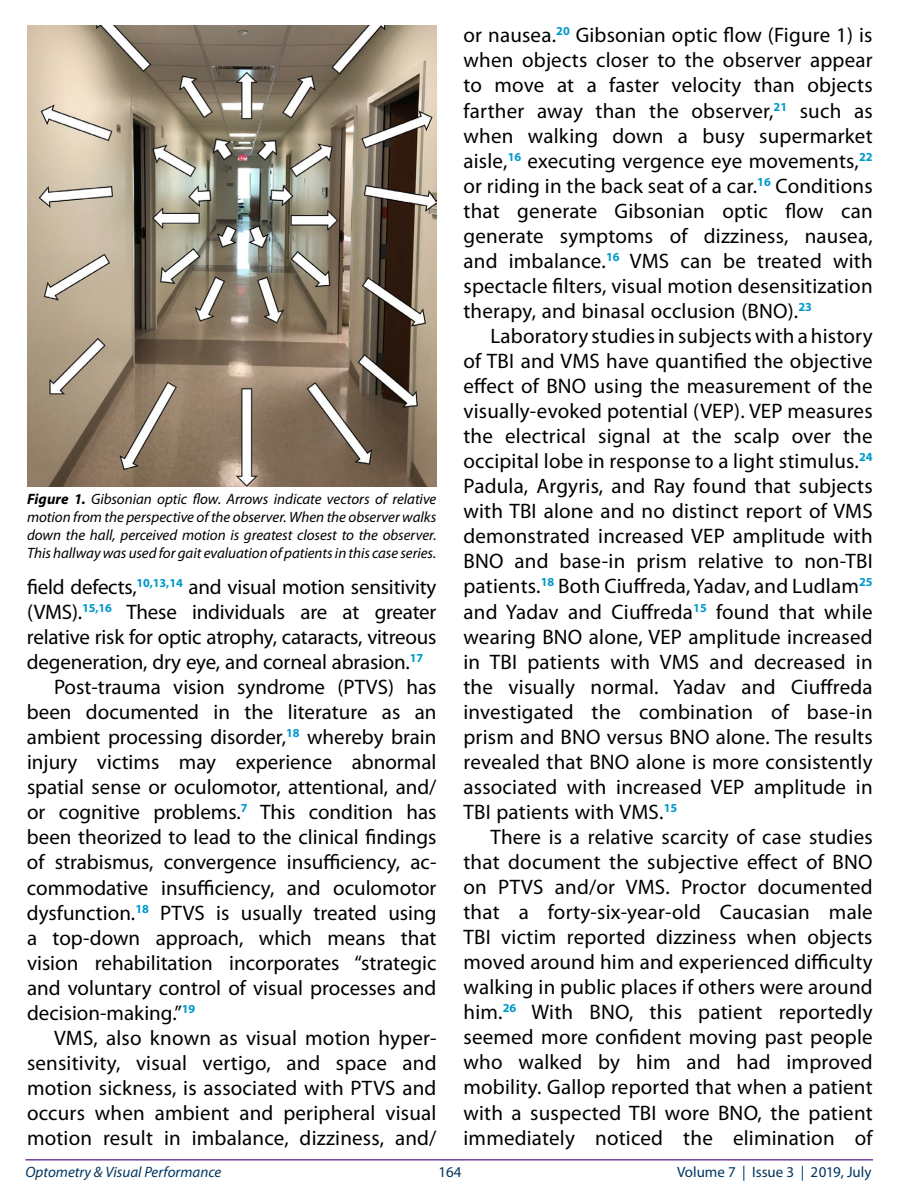
<style>
.page{position:relative;width:900px;height:1200px;background:#fff}
.page>*{position:absolute;margin:0;border:0;box-sizing:border-box;transform-origin:0 0}
.t1{font:21px/25px "Myriad Pro";color:#000;text-align:justify}
.t2{font:italic 15px/18px "Myriad Pro";letter-spacing:-.005em;color:#000;text-align:justify}
.t3{font:italic 15px "Myriad Pro";color:#00355f}
.t4{font:15px "Myriad Pro";color:#00355f}
.t5{font:9.45px "Helvetica";letter-spacing:.005em;color:#000}
.s1{font-weight:700}
</style>
<div class="page">
<hr style="left:26px;top:1159px;width:847px;height:2px;background:#733fa0">
<img style="left:27px;top:26px;width:409px;height:461px">
<p class="t2" style="left:27px;top:490px;width:411px"><span class="s1">Figure 1.</span> Gibsonian optic flow. Arrows indicate vectors of relative motion from the perspective of the observer. When the observer walks down the hall, perceived motion is greatest closest to the observer.<br>This hallway was used for gait evaluation of patients in this case series.</p>
<p class="t5" style="left:24px;top:492px;width:407px"><span class="s1">Figure:</span> Gibsonian optic flow. Arrows indicate vectors of relative motion from the perspective of</p>
<p class="t5" style="left:24px;top:512px;width:367px">the observer. This hallway was used for gait evaluation of patients in this case series.</p>
<p class="t1" style="left:27px;top:575px;width:411px">field defects,<sup>10,13,14</sup> and visual motion sensitivity</p>
<p class="t1" style="left:27px;top:600px;width:411px">(VMS).<sup>15,16</sup> These individuals are at greater</p>
<p class="t1" style="left:27px;top:625px;width:411px">relative risk for optic atrophy, cataracts, vitreous</p>
<p class="t1" style="left:27px;top:650px;width:398px">degeneration, dry eye, and corneal abrasion.<sup>17</sup></p>
<p class="t1" style="left:54px;top:675px;width:384px">Post-trauma vision syndrome (PTVS) has</p>
<p class="t1" style="left:27px;top:700px;width:411px">been documented in the literature as an</p>
<p class="t1" style="left:27px;top:725px;width:411px">ambient processing disorder,<sup>18</sup> whereby brain</p>
<p class="t1" style="left:27px;top:750px;width:411px">injury victims may experience abnormal</p>
<p class="t1" style="left:27px;top:775px;width:411px">spatial sense or oculomotor, attentional, and/</p>
<p class="t1" style="left:27px;top:800px;width:411px">or cognitive problems.<sup>7</sup> This condition has</p>
<p class="t1" style="left:27px;top:825px;width:411px">been theorized to lead to the clinical findings</p>
<p class="t1" style="left:27px;top:850px;width:410px">of strabismus, convergence insufciency, ac-</p>
<p class="t1" style="left:27px;top:875px;width:411px">commodative insufficiency, and oculomotor</p>
<p class="t1" style="left:27px;top:900px;width:411px">dysfunction.<sup>18</sup> PTVS is usually treated using</p>
<p class="t1" style="left:27px;top:925px;width:411px">a top-down approach, which means that</p>
<p class="t1" style="left:27px;top:951px;width:411px">vision rehabilitation incorporates “strategic</p>
<p class="t1" style="left:27px;top:976px;width:411px">and voluntary control of visual processes and</p>
<p class="t1" style="left:27px;top:1001px;width:170px">decision-making.”<sup>19</sup></p>
<p class="t1" style="left:54px;top:1026px;width:383px">VMS, also known as visual motion hyper-</p>
<p class="t1" style="left:27px;top:1051px;width:411px">sensitivity, visual vertigo, and space and</p>
<p class="t1" style="left:27px;top:1076px;width:411px">motion sickness, is associated with PTVS and</p>
<p class="t1" style="left:27px;top:1101px;width:411px">occurs when ambient and peripheral visual</p>
<p class="t1" style="left:27px;top:1126px;width:411px">motion result in imbalance, dizziness, and/</p>
<p class="t1" style="left:463px;top:23px;width:411px">or nausea.<sup>20</sup> Gibsonian optic flow (Figure 1) is when objects closer to the observer appear to move at a faster velocity than objects farther away than the observer,<sup>21</sup> such as when walking down a busy supermarket aisle,<sup>16</sup> executing vergence eye movements,<sup>22 </sup>or riding in the back seat of a car.<sup>16</sup> Conditions that generate Gibsonian optic flow can generate symptoms of dizziness, nausea, and imbalance.<sup>16</sup> VMS can be treated with spectacle filters, visual motion desensitization therapy, and binasal occlusion (BNO).<sup>23</sup></p>
<p class="t1" style="left:463px;top:324px;width:411px;text-indent:27px">Laboratory studies in subjects with a history of TBI and VMS have quantified the objective effect of BNO using the measurement of the visually-evoked potential (VEP). VEP measures the electrical signal at the scalp over the occipital lobe in response to a light stimulus.<sup>24<br></sup>Padula, Argyris, and Ray found that subjects with TBI alone and no distinct report of VMS demonstrated increased VEP amplitude with BNO and base-in prism relative to non-TBI patients.<sup>18</sup> Both Ciuffreda, Yadav, and Ludlam<sup>25 </sup>and Yadav and Ciuffreda<sup>15</sup> found that while wearing BNO alone, VEP amplitude increased in TBI patients with VMS and decreased in the visually normal. Yadav and Ciuffreda investigated the combination of base-in prism and BNO versus BNO alone. The results revealed that BNO alone is more consistently associated with increased VEP amplitude in TBI patients with VMS.<sup>15</sup></p>
<p class="t1" style="left:464px;top:825px;width:411px;text-indent:27px">There is a relative scarcity of case studies that document the subjective effect of BNO on PTVS and/or VMS. Proctor documented that a forty-six-year-old Caucasian male TBI victim reported dizziness when objects moved around him and experienced difficulty walking in public places if others were around him.<sup>26</sup> With BNO, this patient reportedly seemed more confident moving past people who walked by him and had improved mobility. Gallop reported that when a patient with a suspected TBI wore BNO, the patient immediately noticed the elimination of</p>
<p class="t3" style="left:26px;top:1164px;width:197px">Optometry &amp; Visual Performance</p>
<p class="t4" style="left:438px;top:1164px;width:25px">164</p>
<p class="t4" style="left:677px;top:1164px;width:196px">Volume 7 | Issue 3 | 2019, July</p>
</div>
